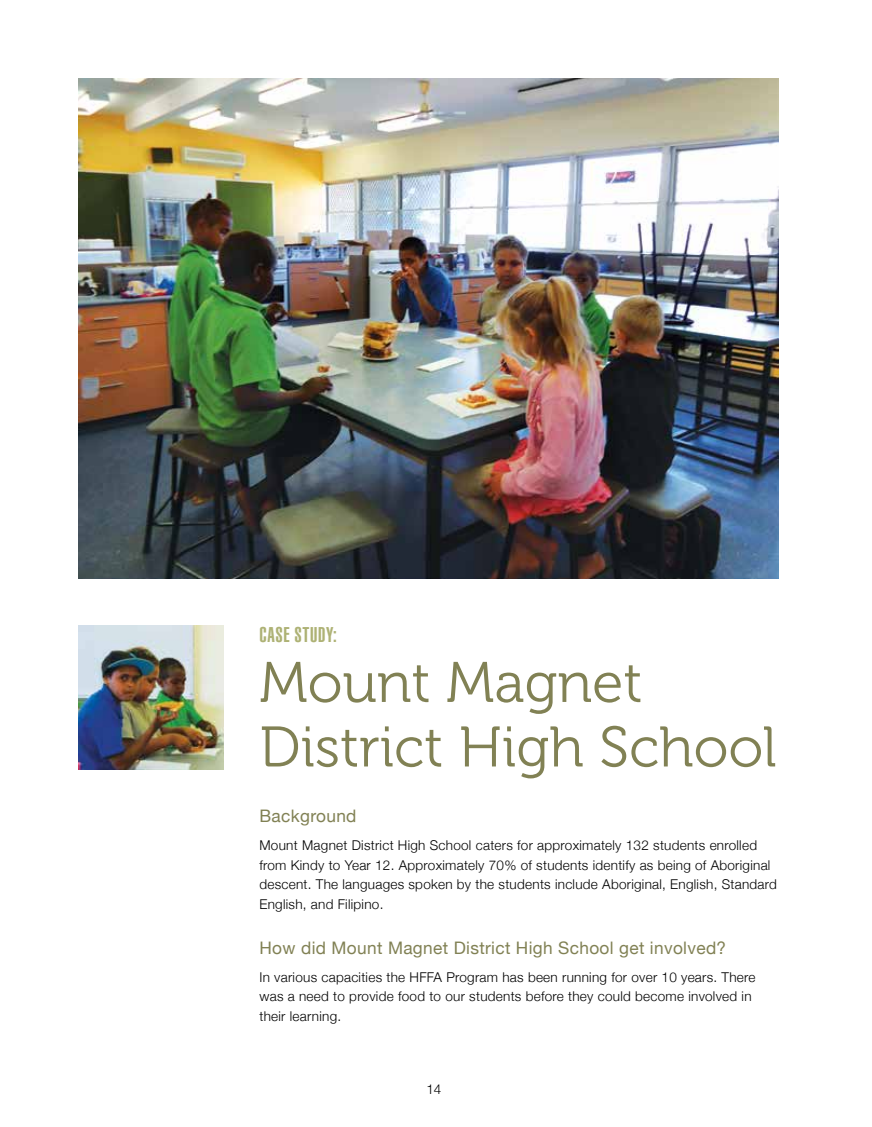
<style>
.page{position:relative;width:872px;height:1127px;background:#fff}
.page>*{position:absolute;margin:0;border:0;box-sizing:border-box;transform-origin:0 0}
.t1{font:57px/64.5px "Museo 300";color:#818154}
.t2{font:900 extra-condensed 21px "Helvetica";letter-spacing:.03em;color:#aeb275;scale:1.05 1}
.t3{font:17.25px "Helvetica Neue";letter-spacing:.02em;color:#818154}
.t4{font:300 13.5px/19.5px "Helvetica Neue";letter-spacing:.02em;color:#000}
</style>
<div class="page">
<img style="left:79px;top:625px;width:144px;height:145px">
<img style="left:79px;top:79px;width:699px;height:499px">
<h2 class="t2" style="left:259px;top:622px;width:75px">CASE STUDY:</h2>
<h1 class="t1" style="left:259px;top:651px;width:519px">Mount Magnet<br>District High School</h1>
<p class="t3" style="left:259px;top:806px;width:99px">Background</p>
<p class="t4" style="left:259px;top:835px;width:519px">Mount Magnet District High School caters for approximately 132 students enrolled from Kindy to Year 12. Approximately 70% of students identify as being of Aboriginal descent. The languages spoken by the students include Aboriginal, English, Standard English, and Filipino.</p>
<p class="t3" style="left:259px;top:937px;width:468px">How did Mount Magnet District High School get involved?</p>
<p class="t4" style="left:259px;top:967px;width:497px">In various capacities the HFFA Program has been running for over 10 years. There was a need to provide food to our students before they could become involved in their learning.</p>
<p class="t4" style="left:426px;top:1079px;width:17px">14</p>
</div>
